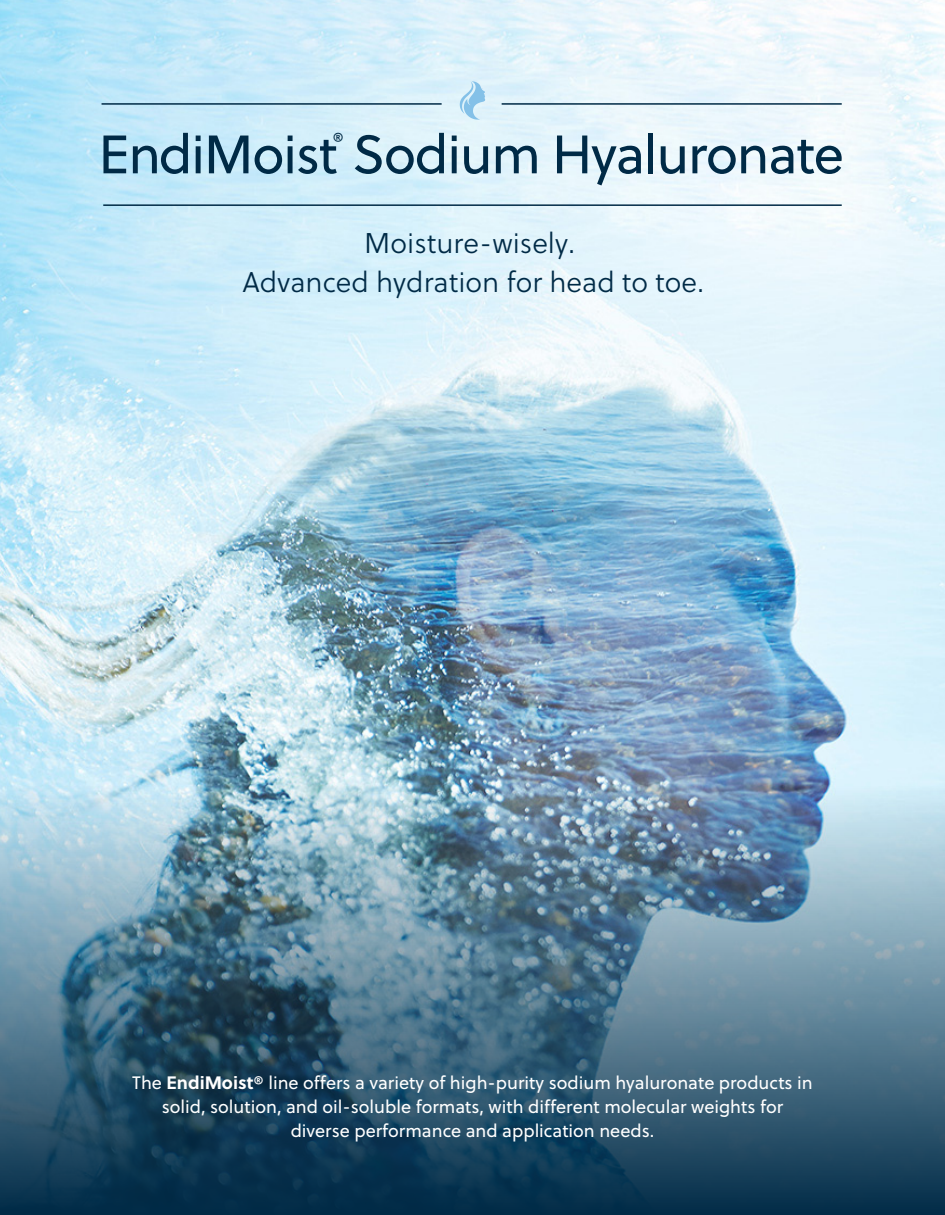
<style>
.page{position:relative;width:945px;height:1215px;background:#fff}
.page>*{position:absolute;margin:0;border:0;box-sizing:border-box;transform-origin:0 0}
.t1{font:54px "Soleil";letter-spacing:-.025em;color:#002a46}
.t2{font:28.5px/39px "Soleil Lt";color:#002a46;text-align:center}
.t3{font:19.95px "Soleil Lt";color:#002a46}
.t4{font:18px/24px "Soleil";color:#fff;text-align:center}
.s1{font-weight:700}
</style>
<div class="page">
<img style="left:0;top:0;width:945px;height:784px">
<img style="left:0;top:784px;width:945px;height:431px">
<hr style="left:102px;top:103px;width:340px;height:2px;background:#002a46">
<hr style="left:502px;top:103px;width:340px;height:2px;background:#002a46">
<hr style="left:103px;top:204px;width:739px;height:2px;background:#002a46">
<svg style="left:460px;top:81px;width:25px;height:39px"></svg>
<h1 class="t1" style="left:98px;top:115px;width:747px">EndiMoist Sodium Hyaluronate</h1>
<p class="t3" style="left:333px;top:126px;width:13px">®</p>
<h2 class="t2" style="left:242px;top:223px;width:463px">Moisture-wisely.<br>Advanced hydration for head to toe.</h2>
<p class="t4" style="left:132px;top:1070px;width:682px">The <span class="s1">EndiMoist</span>® line offers a variety of high-purity sodium hyaluronate products in solid, solution, and oil-soluble formats, with different molecular weights for diverse performance and application needs.</p>
</div>
